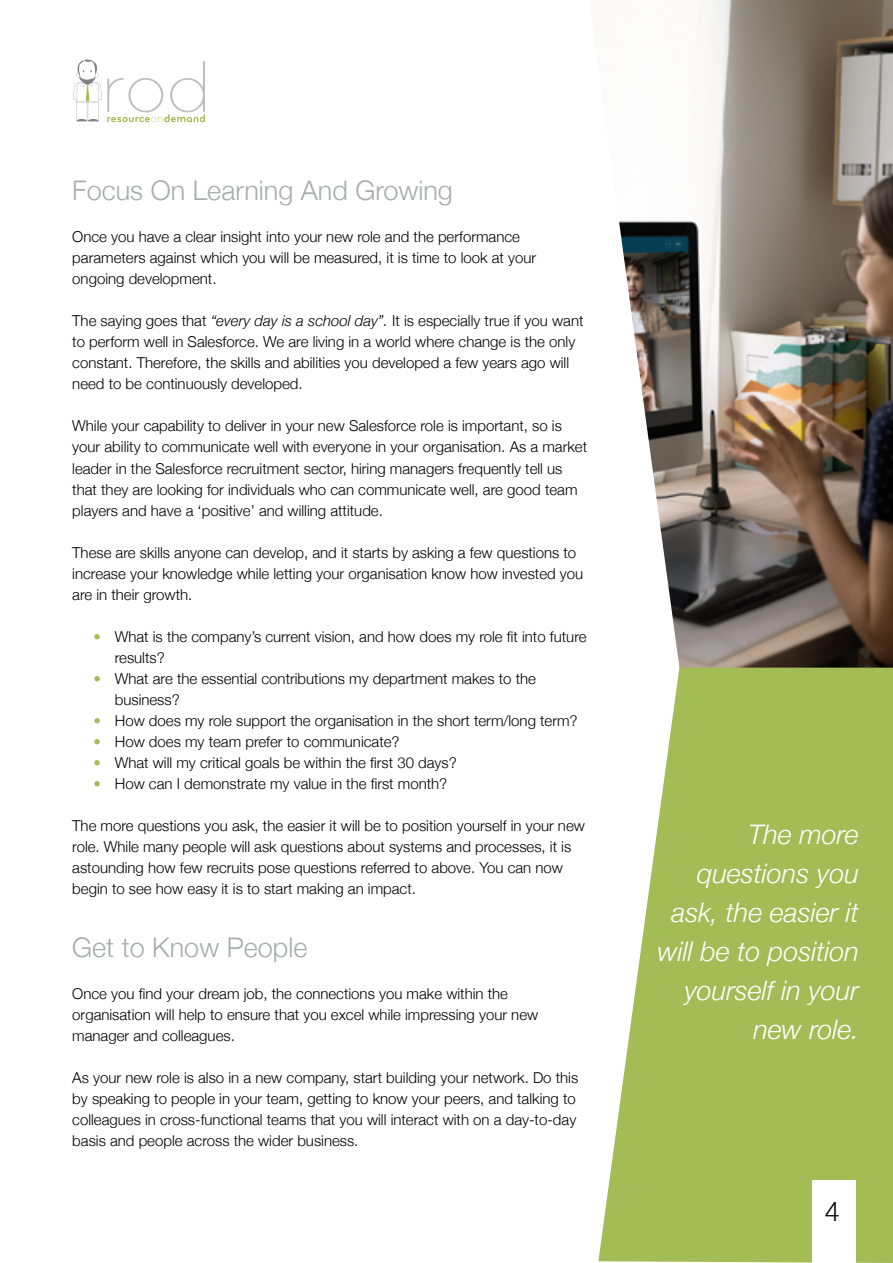
<style>
.page{position:relative;width:893px;height:1263px;background:#fff}
.page>*{position:absolute;margin:0;border:0;box-sizing:border-box;transform-origin:0 0}
.t1{font:italic 300 27px/39px "Helvetica Neue";color:#fff;text-align:right}
.t2{font:300 27px "Helvetica Neue";color:#a9abae}
.t3{font:300 27px "Helvetica Neue";color:#000}
.t4{font:300 15px/21px "Helvetica Neue";color:#000}
.s1{font-style:italic}
.s2{color:#a4bc56}
</style>
<div class="page">
<svg style="left:598px;top:668px;width:295px;height:595px;background:#b1c56e"></svg>
<img style="left:619px;top:0;width:274px;height:668px">
<div style="left:812px;top:1181px;width:44px;height:82px;background:#fff"></div>
<svg style="left:73px;top:60px;width:132px;height:62px"></svg>
<h1 class="t2" style="left:72px;top:169px;width:382px">Focus On Learning And Growing</h1>
<p class="t4" style="left:72px;top:226px;width:465px">Once you have a clear insight into your new role and the performance parameters against which you will be measured, it is time to look at your ongoing development.</p>
<p class="t4" style="left:72px;top:310px;width:513px">The saying goes that <span class="s1">“every day is a school day”.</span> It is especially true if you want to perform well in Salesforce. We are living in a world where change is the only constant. Therefore, the skills and abilities you developed a few years ago will need to be continuously developed.</p>
<p class="t4" style="left:72px;top:415px;width:516px">While your capability to deliver in your new Salesforce role is important, so is your ability to communicate well with everyone in your organisation. As a market leader in the Salesforce recruitment sector, hiring managers frequently tell us that they are looking for individuals who can communicate well, are good team players and have a ‘positive’ and willing attitude.</p>
<p class="t4" style="left:72px;top:541px;width:512px">These are skills anyone can develop, and it starts by asking a few questions to increase your knowledge while letting your organisation know how invested you are in their growth.</p>
<p class="t4" style="left:115px;top:625px;width:473px;text-indent:-21px"><span class="s2">•</span> What is the company’s current vision, and how does my role fit into future results?</p>
<p class="t4" style="left:115px;top:667px;width:423px;text-indent:-21px"><span class="s2">•</span> What are the essential contributions my department makes to the business?</p>
<p class="t4" style="left:94px;top:709px;width:486px"><span class="s2">•</span> How does my role support the organisation in the short term/long term?</p>
<p class="t4" style="left:94px;top:730px;width:308px"><span class="s2">•</span> How does my team prefer to communicate?</p>
<p class="t4" style="left:94px;top:751px;width:365px"><span class="s2">•</span> What will my critical goals be within the first 30 days?</p>
<p class="t4" style="left:94px;top:772px;width:355px"><span class="s2">•</span> How can I demonstrate my value in the first month?</p>
<p class="t4" style="left:72px;top:814px;width:514px">The more questions you ask, the easier it will be to position yourself in your new role. While many people will ask questions about systems and processes, it is astounding how few recruits pose questions referred to above. You can now begin to see how easy it is to start making an impact.</p>
<h1 class="t2" style="left:72px;top:925px;width:237px">Get to Know People</h1>
<p class="t4" style="left:72px;top:982px;width:467px">Once you find your dream job, the connections you make within the organisation will help to ensure that you excel while impressing your new manager and colleagues.</p>
<p class="t4" style="left:72px;top:1066px;width:507px">As your new role is also in a new company, start building your network. Do this by speaking to people in your team, getting to know your peers, and talking to colleagues in cross-functional teams that you will interact with on a day-to-day basis and people across the wider business.</p>
<h1 class="t1" style="left:658px;top:814px;width:203px">The more questions you ask, the easier it will be to position yourself in your new role.</h1>
<h1 class="t3" style="left:825px;top:1190px;width:17px">4</h1>
</div>
